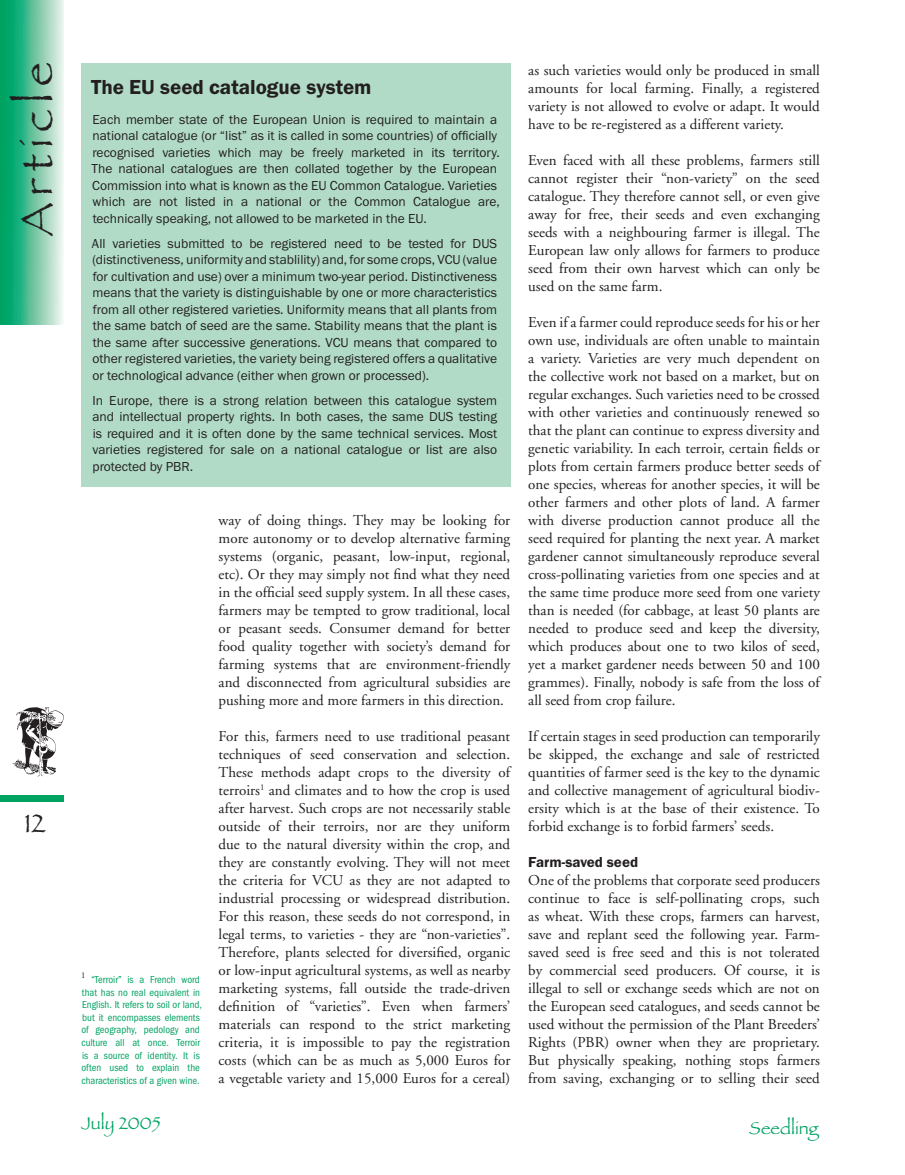
<style>
.page{position:relative;width:905px;height:1175px;background:#fff}
.page>*{position:absolute;margin:0;border:0;box-sizing:border-box;transform-origin:0 0}
.t1{font:45px "Papyrus Plain";letter-spacing:.15em;color:#231f20}
.t2{font:27px "Papyrus Plain";color:#231f20}
.t3{font:600 21px "Franklin Got ITC";color:#231f20}
.t4{font:18px "Papyrus Plain";color:#00a261}
.t5{font:15px/18px "Adobe Garamond";color:#231f20;text-align:justify}
.t6{font:600 15px "Franklin Got ITC";color:#231f20}
.t7{font:13.5px/16.5px "Franklin Got ITC";color:#231f20;text-align:justify}
.t8{font:10.5px/12.6px "Franklin Got Cd ITC";color:#00a261}
.t9{font:8.7px "Adobe Garamond";color:#231f20}
</style>
<div class="page">
<div style="left:0;top:795px;width:64px;height:6px;background:#00a261"></div>
<svg style="left:12px;top:707px;width:52px;height:69px"></svg>
<svg style="left:0;top:0;width:64px;height:324px;background:#63c49f"></svg>
<div style="left:81px;top:64px;width:429px;height:423px;background:#b1dbc7"></div>
<h1 class="t1" style="left:10px;top:236px;width:175px;rotate:-90deg">Article</h1>
<h2 class="t2" style="left:25px;top:807px;width:22px">12</h2>
<h3 class="t3" style="left:91px;top:75px;width:282px">The EU seed catalogue system</h3>
<p class="t7" style="left:92px;top:111px;width:409px;text-align:left">Each member state of the European Union is required to maintain a national catalogue (or “list” as it is called in some countries) of officially recognised varieties which may be freely marketed in its territory.<br>The national catalogues are then collated together by the European Commission into what is known as the EU Common Catalogue. Varieties which are not listed in a national or the Common Catalogue are, technically speaking, not allowed to be marketed in the EU.</p>
<p class="t7" style="left:92px;top:235px;width:407px">All varieties submitted to be registered need to be tested for DUS (distinctiveness, uniformity and stablility) and, for some crops, VCU (value for cultivation and use) over a minimum two-year period. Distinctiveness means that the variety is distinguishable by one or more characteristics from all other registered varieties. Uniformity means that all plants from the same batch of seed are the same. Stability means that the plant is the same after successive generations. VCU means that compared to other registered varieties, the variety being registered offers a qualitative or technological advance (either when grown or processed).</p>
<p class="t7" style="left:92px;top:392px;width:406px">In Europe, there is a strong relation between this catalogue system and intellectual property rights. In both cases, the same DUS testing is required and it is often done by the same technical services. Most varieties registered for sale on a national catalogue or list are also protected by PBR.</p>
<p class="t9" style="left:81px;top:970px;width:6px">1</p>
<p class="t8" style="left:81px;top:973px;width:122px;text-indent:10px">“Terroir” is a French word that has no real equivalent in<br>English. It refers to soil or land, but it encompasses elements of geography, pedology and culture all at once. Terroir is a source of identity. It is often used to explain the characteristics of a given wine.</p>
<p class="t5" style="left:219px;top:511px;width:293px">way of doing things. They may be looking for more autonomy or to develop alternative farming systems (organic, peasant, low-input, regional, etc). Or they may simply not find what they need in the official seed supply system. In all these cases, farmers may be tempted to grow traditional, local or peasant seeds. Consumer demand for better food quality together with society’s demand for farming systems that are environment-friendly and disconnected from agricultural subsidies are pushing more and more farmers in this direction.</p>
<p class="t5" style="left:219px;top:727px;width:293px">For this, farmers need to use traditional peasant techniques of seed conservation and selection.<br>These methods adapt crops to the diversity of terroirs<sup>1</sup> and climates and to how the crop is used after harvest. Such crops are not necessarily stable outside of their terroirs, nor are they uniform due to the natural diversity within the crop, and they are constantly evolving. They will not meet the criteria for VCU as they are not adapted to industrial processing or widespread distribution.<br>For this reason, these seeds do not correspond, in legal terms, to varieties - they are “non-varieties”.<br>Therefore, plants selected for diversified, organic or low-input agricultural systems, as well as nearby marketing systems, fall outside the trade-driven definition of “varieties”. Even when farmers’ materials can respond to the strict marketing criteria, it is impossible to pay the registration costs (which can be as much as 5,000 Euros for a vegetable variety and 15,000 Euros for a cereal)</p>
<p class="t5" style="left:528px;top:61px;width:293px">as such varieties would only be produced in small amounts for local farming. Finally, a registered variety is not allowed to evolve or adapt. It would have to be re-registered as a different variety.</p>
<p class="t5" style="left:528px;top:151px;width:293px">Even faced with all these problems, farmers still cannot register their “non-variety” on the seed catalogue. They therefore cannot sell, or even give away for free, their seeds and even exchanging seeds with a neighbouring farmer is illegal. The European law only allows for farmers to produce seed from their own harvest which can only be used on the same farm.</p>
<p class="t5" style="left:528px;top:313px;width:293px">Even if a farmer could reproduce seeds for his or her own use, individuals are often unable to maintain a variety. Varieties are very much dependent on the collective work not based on a market, but on regular exchanges. Such varieties need to be crossed with other varieties and continuously renewed so that the plant can continue to express diversity and genetic variability. In each terroir, certain fields or plots from certain farmers produce better seeds of one species, whereas for another species, it will be other farmers and other plots of land. A farmer with diverse production cannot produce all the seed required for planting the next year. A market gardener cannot simultaneously reproduce several cross-pollinating varieties from one species and at the same time produce more seed from one variety than is needed (for cabbage, at least 50 plants are needed to produce seed and keep the diversity, which produces about one to two kilos of seed, yet a market gardener needs between 50 and 100 grammes). Finally, nobody is safe from the loss of all seed from crop failure.</p>
<p class="t5" style="left:528px;top:727px;width:293px">If certain stages in seed production can temporarily be skipped, the exchange and sale of restricted quantities of farmer seed is the key to the dynamic and collective management of agricultural biodiv&shy;ersity which is at the base of their existence. To forbid exchange is to forbid farmers’ seeds.</p>
<p class="t6" style="left:528px;top:853px;width:111px">Farm-saved seed</p>
<p class="t5" style="left:528px;top:871px;width:293px">One of the problems that corporate seed producers continue to face is self-pollinating crops, such as wheat. With these crops, farmers can harvest, save and replant seed the following year. Farm&shy;saved seed is free seed and this is not tolerated by commercial seed producers. Of course, it is illegal to sell or exchange seeds which are not on the European seed catalogues, and seeds cannot be used without the permission of the Plant Breeders’ Rights (PBR) owner when they are proprietary.<br>But physically speaking, nothing stops farmers from saving, exchanging or to selling their seed</p>
<p class="t4" style="left:81px;top:1111px;width:81px">July 2005</p>
<p class="t4" style="left:749px;top:1117px;width:71px">Seedling</p>
</div>
